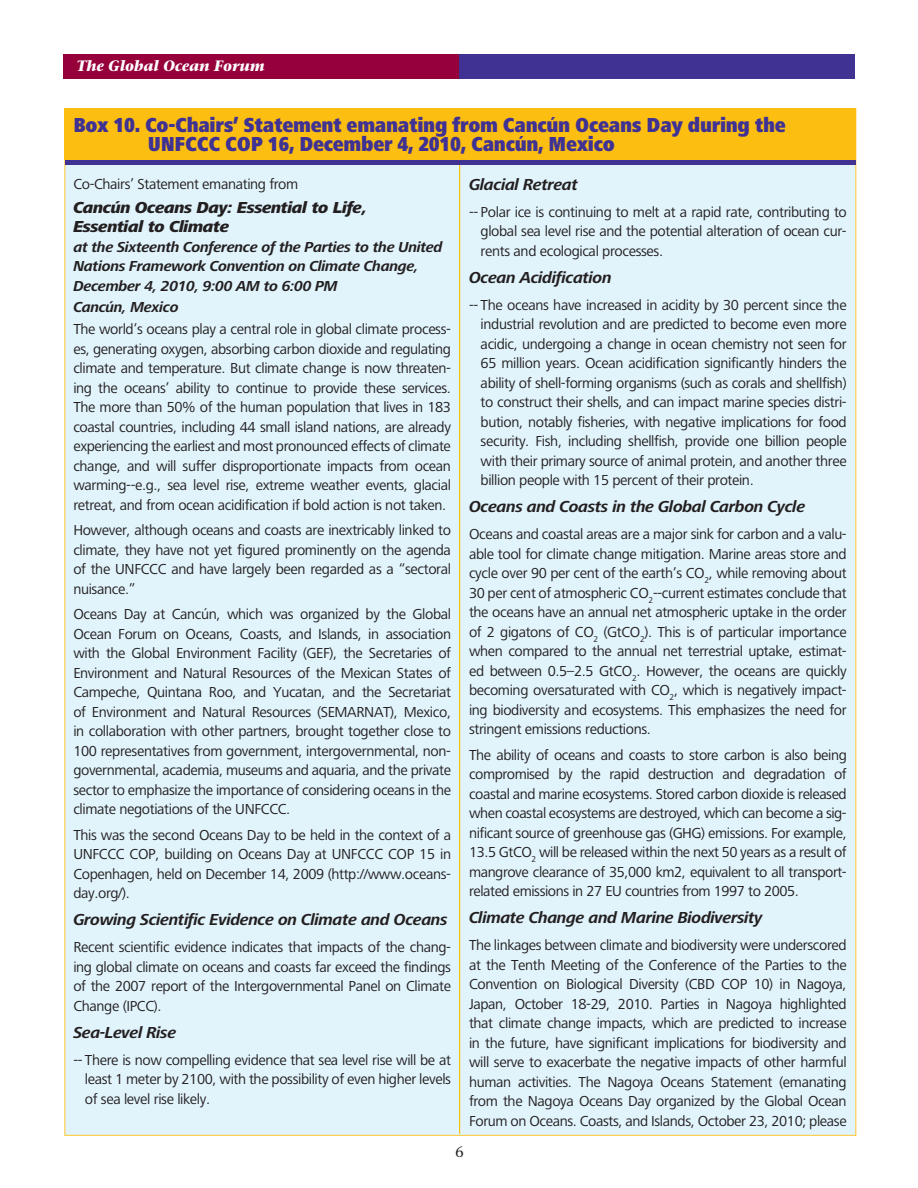
<style>
.page{position:relative;width:918px;height:1188px;background:#fff}
.page>*{position:absolute;margin:0;border:0;box-sizing:border-box;transform-origin:0 0}
.Box-1-XX-number{font:900 condensed 21px/19.5px "Frutiger Next LT";letter-spacing:-.015em;color:#3f3293}
.box-11_frutiger_Bold{font:italic 700 16.5px "Frutiger Next LT";letter-spacing:-.025em;color:#231f20}
.Box-Report_name_Frut{font:italic 800 16.5px/19.5px "Frutiger Next LT";letter-spacing:-.025em;color:#231f20}
.box-Frutiger_10{font:15px/19.5px "Frutiger Next LT";letter-spacing:-.025em;color:#231f20;text-align:justify}
.Box-frutger___10{font:15px/19.5px "Frutiger Next LT";letter-spacing:-.025em;color:#231f20;text-align:justify}
.Box-Report_name_Frut-2{font:italic 700 15px/19.5px "Frutiger Next LT";letter-spacing:-.025em;color:#231f20}
.t1{font:italic 700 15px "Stone Serif";color:#fff;scale:.95 1}
.t2{font:15px "Stone Serif";color:#231f20}
</style>
<div class="page">
<div style="left:63px;top:54px;width:466px;height:25px;background:#96013c"></div>
<div style="left:459px;top:54px;width:396px;height:25px;background:#3f3293"></div>
<div style="left:64px;top:108px;width:792px;height:1028px;background:#e1f4fc;border:1px solid #ffc938"></div>
<hr style="left:459px;top:110px;width:1px;height:1024px;background:#fdbe12">
<div style="left:65px;top:109px;width:791px;height:56px;background:#3f3293"></div>
<div style="left:64px;top:108px;width:792px;height:52px;background:#fdbe12"></div>
<p class="t1" style="left:76px;top:57px;width:199px">The Global Ocean Forum</p>
<p class="Box-1-XX-number" style="left:148px;top:115px;width:640px;text-indent:-75px">Box 10. Co-Chairs’ Statement emanating from Cancún Oceans Day during the<br>UNFCCC COP 16, December 4, 2010, Cancún, Mexico</p>
<p class="box-Frutiger_10" style="left:73px;top:174px;width:227px">Co-Chairs’ Statement emanating from</p>
<p class="Box-Report_name_Frut" style="left:73px;top:197px;width:295px">Cancún Oceans Day: Essential to Life,<br>Essential to Climate</p>
<p class="Box-Report_name_Frut-2" style="left:73px;top:237px;width:371px">at the Sixteenth Conference of the Parties to the United<br>Nations Framework Convention on Climate Change,<br>December 4, 2010, 9:00 AM to 6:00 PM</p>
<p class="Box-Report_name_Frut-2" style="left:73px;top:297px;width:107px">Cancún, Mexico</p>
<p class="box-Frutiger_10" style="left:73px;top:319px;width:379px">The world’s oceans play a central role in global climate process&shy;es, generating oxygen, absorbing carbon dioxide and regulating climate and temperature. But climate change is now threaten&shy;ing the oceans’ ability to continue to provide these services.<br>The more than 50% of the human population that lives in 183 coastal countries, including 44 small island nations, are already experiencing the earliest and most pronounced effects of climate change, and will suffer disproportionate impacts from ocean warming--e.g., sea level rise, extreme weather events, glacial retreat, and from ocean acidification if bold action is not taken.</p>
<p class="box-Frutiger_10" style="left:73px;top:520px;width:379px">However, although oceans and coasts are inextricably linked to climate, they have not yet figured prominently on the agenda of the UNFCCC and have largely been regarded as a “sectoral nuisance.”</p>
<p class="box-Frutiger_10" style="left:73px;top:604px;width:379px">Oceans Day at Cancún, which was organized by the Global Ocean Forum on Oceans, Coasts, and Islands, in association with the Global Environment Facility (GEF), the Secretaries of Environment and Natural Resources of the Mexican States of Campeche, Quintana Roo, and Yucatan, and the Secretariat of Environment and Natural Resources (SEMARNAT), Mexico, in collaboration with other partners, brought together close to 100 representatives from government, intergovernmental, non&shy;governmental, academia, museums and aquaria, and the private sector to emphasize the importance of considering oceans in the climate negotiations of the UNFCCC.</p>
<p class="box-Frutiger_10" style="left:73px;top:825px;width:379px">This was the second Oceans Day to be held in the context of a UNFCCC COP, building on Oceans Day at UNFCCC COP 15 in Copenhagen, held on December 14, 2009 (http://www.oceans&shy;day.org/).</p>
<p class="box-11_frutiger_Bold" style="left:73px;top:910px;width:376px">Growing Scientific Evidence on Climate and Oceans</p>
<p class="box-Frutiger_10" style="left:73px;top:937px;width:379px">Recent scientific evidence indicates that impacts of the chang&shy;ing global climate on oceans and coasts far exceed the findings of the 2007 report of the Intergovernmental Panel on Climate Change (IPCC).</p>
<p class="box-11_frutiger_Bold" style="left:73px;top:1023px;width:104px">Sea-Level Rise</p>
<p class="Box-frutger___10" style="left:85px;top:1050px;width:368px;text-indent:-12px">-- There is now compelling evidence that sea level rise will be at least 1 meter by 2100, with the possibility of even higher levels of sea level rise likely.</p>
<p class="box-11_frutiger_Bold" style="left:469px;top:175px;width:110px">Glacial Retreat</p>
<p class="Box-frutger___10" style="left:481px;top:202px;width:368px;text-indent:-12px">-- Polar ice is continuing to melt at a rapid rate, contributing to global sea level rise and the potential alteration of ocean cur&shy;rents and ecological processes.</p>
<p class="box-11_frutiger_Bold" style="left:469px;top:268px;width:144px">Ocean Acidification</p>
<p class="Box-frutger___10" style="left:481px;top:295px;width:368px;text-indent:-12px">-- The oceans have increased in acidity by 30 percent since the industrial revolution and are predicted to become even more acidic, undergoing a change in ocean chemistry not seen for 65 million years. Ocean acidification significantly hinders the ability of shell-forming organisms (such as corals and shellfish) to construct their shells, and can impact marine species distri&shy;bution, notably fisheries, with negative implications for food security. Fish, including shellfish, provide one billion people with their primary source of animal protein, and another three billion people with 15 percent of their protein.</p>
<p class="box-11_frutiger_Bold" style="left:469px;top:497px;width:338px">Oceans and Coasts in the Global Carbon Cycle</p>
<p class="box-Frutiger_10" style="left:469px;top:524px;width:379px">Oceans and coastal areas are a major sink for carbon and a valu&shy;able tool for climate change mitigation. Marine areas store and cycle over 90 per cent of the earth’s CO<sub>2</sub>, while removing about 30 per cent of atmospheric CO<sub>2</sub>--current estimates conclude that the oceans have an annual net atmospheric uptake in the order of 2 gigatons of CO<sub>2</sub> (GtCO<sub>2</sub>). This is of particular importance when compared to the annual net terrestrial uptake, estimat&shy;ed between 0.5–2.5 GtCO<sub>2</sub>. However, the oceans are quickly becoming oversaturated with CO<sub>2</sub>, which is negatively impact&shy;ing biodiversity and ecosystems. This emphasizes the need for stringent emissions reductions.</p>
<p class="box-Frutiger_10" style="left:469px;top:745px;width:379px">The ability of oceans and coasts to store carbon is also being compromised by the rapid destruction and degradation of coastal and marine ecosystems. Stored carbon dioxide is released when coastal ecosystems are destroyed, which can become a sig&shy;nificant source of greenhouse gas (GHG) emissions. For example, 13.5 GtCO<sub>2</sub> will be released within the next 50 years as a result of mangrove clearance of 35,000 km2, equivalent to all transport&shy;related emissions in 27 EU countries from 1997 to 2005.</p>
<p class="box-11_frutiger_Bold" style="left:469px;top:908px;width:295px">Climate Change and Marine Biodiversity</p>
<p class="box-Frutiger_10" style="left:469px;top:935px;width:379px">The linkages between climate and biodiversity were underscored at the Tenth Meeting of the Conference of the Parties to the Convention on Biological Diversity (CBD COP 10) in Nagoya, Japan, October 18-29, 2010. Parties in Nagoya highlighted that climate change impacts, which are predicted to increase in the future, have significant implications for biodiversity and will serve to exacerbate the negative impacts of other harmful human activities. The Nagoya Oceans Statement (emanating from the Nagoya Oceans Day organized by the Global Ocean Forum on Oceans. Coasts, and Islands, October 23, 2010; please</p>
<p class="t2" style="left:455px;top:1143px;width:10px">6</p>
</div>
